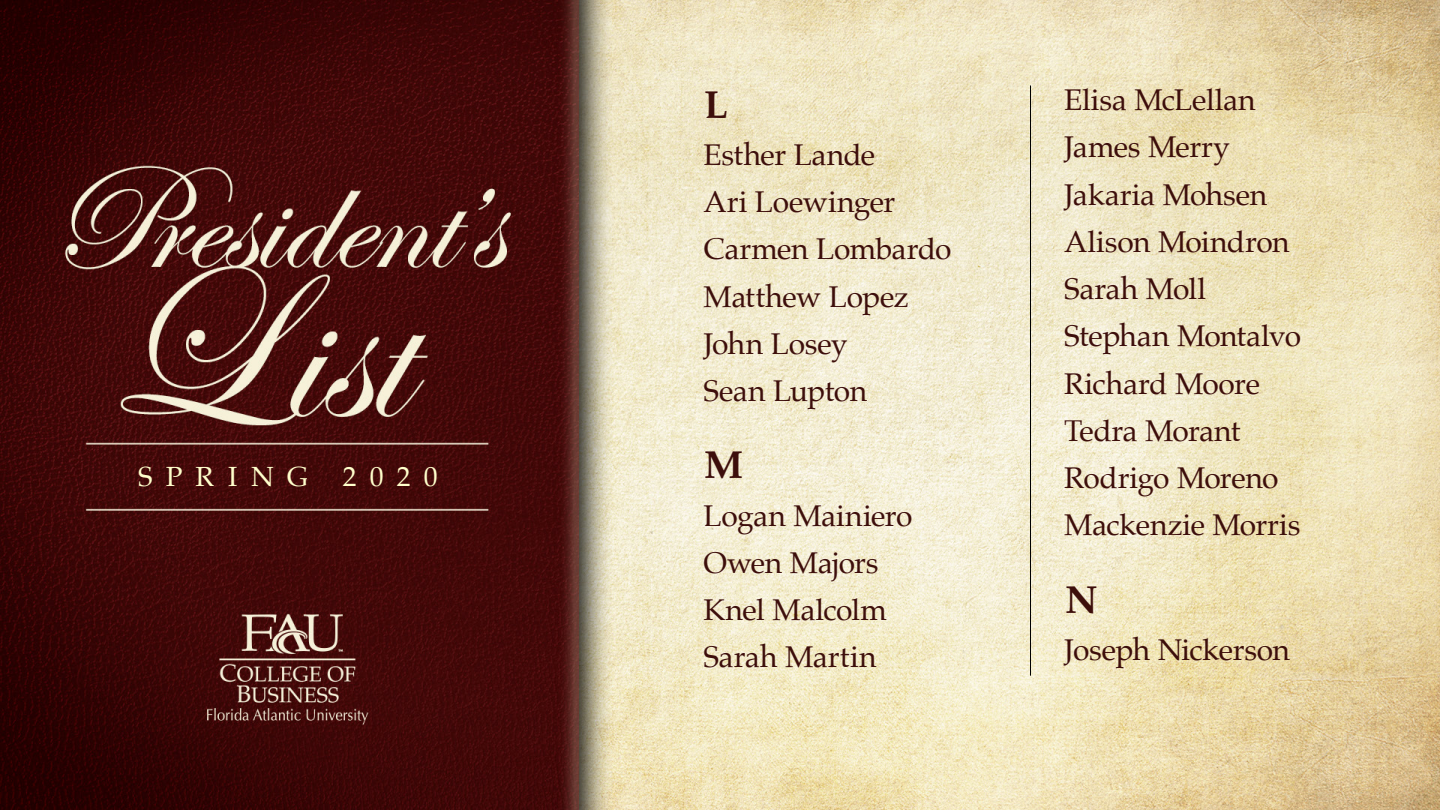
<style>
.page{position:relative;width:1440px;height:810px;background:#fff}
.page>*{position:absolute;margin:0;border:0;box-sizing:border-box;transform-origin:0 0}
.t1{font:700 39px "Palatino";color:#3d0e0b}
.t2{font:30px/47.2px "Palatino";letter-spacing:-.015em;color:#3d0e0b}
.t3{font:27.75px "Palatino";letter-spacing:.475em;color:#ffc}
</style>
<div class="page">
<img style="left:0;top:0;width:1440px;height:810px">
<hr style="left:1030px;top:86px;width:1px;height:590px;background:#000">
<p class="t3" style="left:138px;top:454px;width:171px">SPRING</p>
<p class="t3" style="left:343px;top:454px;width:97px">2020</p>
<h1 class="t1" style="left:704px;top:71px;width:25px">L</h1>
<p class="t2" style="left:704px;top:131px;width:249px">Esther Lande<br>Ari Loewinger<br>Carmen Lombardo<br>Matthew Lopez<br>John Losey<br>Sean Lupton</p>
<h1 class="t1" style="left:704px;top:432px;width:40px">M</h1>
<p class="t2" style="left:704px;top:492px;width:211px">Logan Mainiero<br>Owen Majors<br>Knel Malcolm<br>Sarah Martin</p>
<p class="t2" style="left:1064px;top:76px;width:238px">Elisa McLellan<br>James Merry<br>Jakaria Mohsen<br>Alison Moindron<br>Sarah Moll<br>Stephan Montalvo<br>Richard Moore<br>Tedra Morant<br>Rodrigo Moreno<br>Mackenzie Morris</p>
<h1 class="t1" style="left:1065px;top:566px;width:34px">N</h1>
<p class="t2" style="left:1064px;top:626px;width:227px">Joseph Nickerson</p>
</div>
